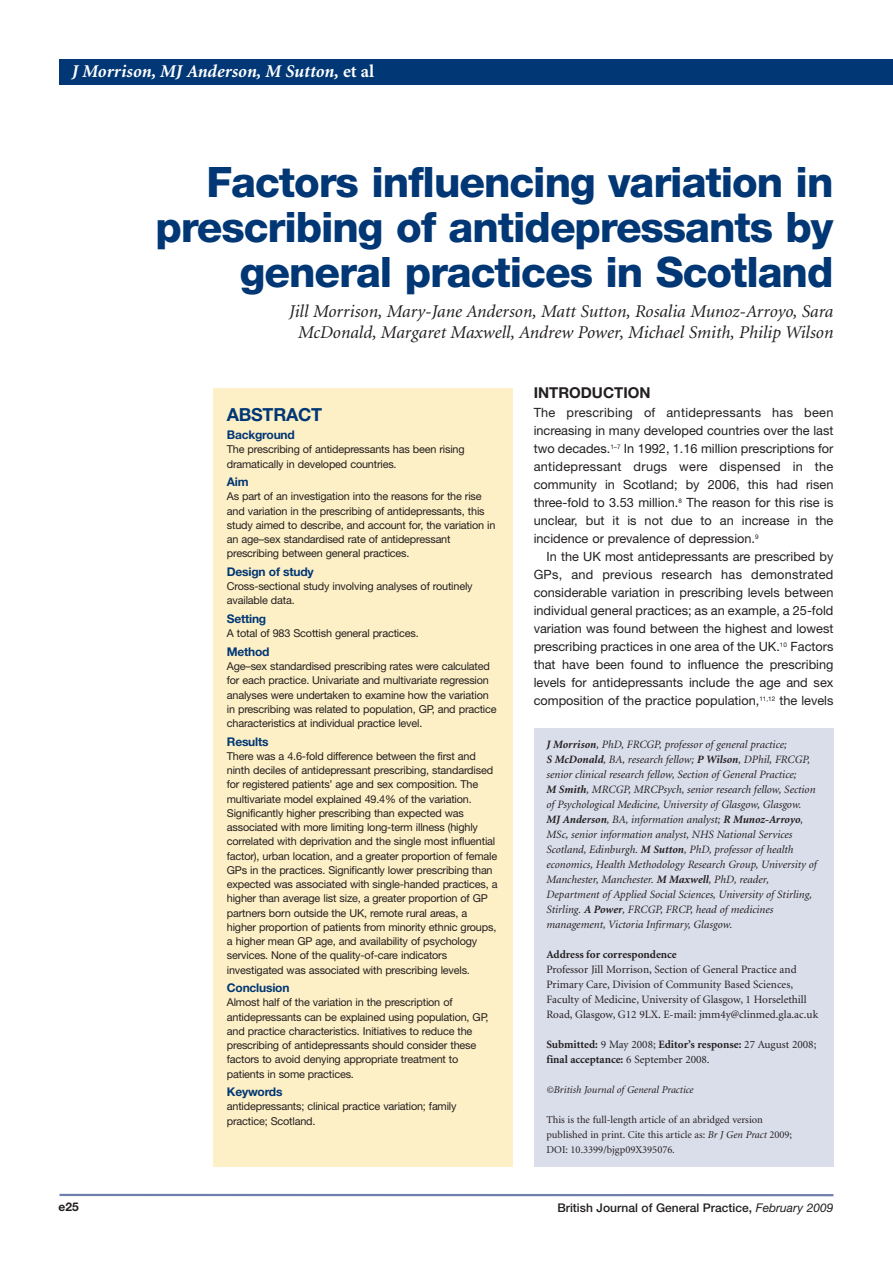
<style>
.page{position:relative;width:893px;height:1263px;background:#fff}
.page>*{position:absolute;margin:0;border:0;box-sizing:border-box;transform-origin:0 0}
.t1{font:800 42px/45px "Helvetica Neue";letter-spacing:-.025em;color:#013775;text-align:right}
.t2{font:italic 18px/21px "Minion";color:#231f20;text-align:center}
.t3{font:italic 700 18px "Minion";color:#fff}
.t4{font:700 18px "Helvetica Neue";letter-spacing:-.015em;color:#013775}
.t5{font:700 15px "Helvetica Neue";color:#231f20}
.t6{font:12.75px/18px "Helvetica Neue";color:#231f20;text-align:justify}
.t7{font:700 12px "Helvetica Neue";letter-spacing:-.015em;color:#013775}
.t8{font:500 12px "Helvetica Neue";color:#231f20}
.t9{font:700 12px "Helvetica Neue";color:#231f20}
.t10{font:italic 11.25px/15px "Minion";color:#231f20}
.t11{font:11.25px/15px "Minion";color:#231f20}
.t12{font:700 11.25px/15px "Minion";color:#231f20}
.t13{font:10.8px/14.2px "Helvetica Neue";letter-spacing:-.015em;color:#231f20}
.t14{font:10.5px/15px "Minion";color:#231f20}
.t15{font:italic 10.5px "Minion";color:#231f20}
.s1{font-style:normal}
.s2{font-weight:700}
.s3{font-weight:400}
.s4{font-style:italic}
.s5{font-weight:400;font-style:italic}
</style>
<div class="page">
<div style="left:213px;top:388px;width:299px;height:779px;background:#fef0c6"></div>
<div style="left:534px;top:728px;width:299px;height:439px;background:#dadeeb"></div>
<hr style="left:60px;top:1194px;width:773px;height:2px;background:#6e7fad">
<div style="left:60px;top:60px;width:833px;height:25px;background:#013775"></div>
<h2 class="t3" style="left:72px;top:64px;width:304px">J Morrison, MJ Anderson, M Sutton, <span class="s1">et al</span></h2>
<h1 class="t1" style="left:155px;top:163px;width:680px">Factors influencing variation in prescribing of antidepressants by general practices in Scotland</h1>
<h2 class="t2" style="left:289px;top:302px;width:546px">Jill Morrison, Mary-Jane Anderson, Matt Sutton, Rosalia Munoz-Arroyo, Sara<br>McDonald, Margaret Maxwell, Andrew Power, Michael Smith, Philip Wilson</h2>
<p class="t9" style="left:58px;top:1202px;width:22px">e25</p>
<h2 class="t4" style="left:227px;top:408px;width:97px">ABSTRACT</h2>
<p class="t7" style="left:227px;top:431px;width:69px">Background</p>
<p class="t13" style="left:227px;top:444px;width:239px">The prescribing of antidepressants has been rising dramatically in developed countries.</p>
<p class="t7" style="left:227px;top:478px;width:23px">Aim</p>
<p class="t13" style="left:227px;top:491px;width:270px">As part of an investigation into the reasons for the rise and variation in the prescribing of antidepressants, this study aimed to describe, and account for, the variation in an age–sex standardised rate of antidepressant prescribing between general practices.</p>
<p class="t7" style="left:227px;top:567px;width:88px">Design of study</p>
<p class="t13" style="left:227px;top:580px;width:247px">Cross-sectional study involving analyses of routinely available data.</p>
<p class="t7" style="left:227px;top:614px;width:41px">Setting</p>
<p class="t13" style="left:227px;top:627px;width:193px">A total of 983 Scottish general practices.</p>
<p class="t7" style="left:227px;top:647px;width:44px">Method</p>
<p class="t13" style="left:227px;top:660px;width:271px">Age–sex standardised prescribing rates were calculated for each practice. Univariate and multivariate regression analyses were undertaken to examine how the variation in prescribing was related to population, GP, and practice characteristics at individual practice level.</p>
<p class="t7" style="left:227px;top:737px;width:43px">Results</p>
<p class="t13" style="left:227px;top:750px;width:272px">There was a 4.6-fold difference between the first and ninth deciles of antidepressant prescribing, standardised for registered patients’ age and sex composition. The multivariate model explained 49.4% of the variation.<br>Significantly higher prescribing than expected was associated with more limiting long-term illness (highly correlated with deprivation and the single most influential factor), urban location, and a greater proportion of female GPs in the practices. Significantly lower prescribing than expected was associated with single-handed practices, a higher than average list size, a greater proportion of GP partners born outside the UK, remote rural areas, a higher proportion of patients from minority ethnic groups, a higher mean GP age, and availability of psychology services. None of the quality-of-care indicators investigated was associated with prescribing levels.</p>
<p class="t7" style="left:227px;top:983px;width:64px">Conclusion</p>
<p class="t13" style="left:227px;top:996px;width:263px">Almost half of the variation in the prescription of antidepressants can be explained using population, GP, and practice characteristics. Initiatives to reduce the prescribing of antidepressants should consider these factors to avoid denying appropriate treatment to patients in some practices.</p>
<p class="t7" style="left:227px;top:1087px;width:57px">Keywords</p>
<p class="t13" style="left:227px;top:1100px;width:231px">antidepressants; clinical practice variation; family practice; Scotland.</p>
<h3 class="t5" style="left:534px;top:387px;width:118px">INTRODUCTION</h3>
<p class="t6" style="left:534px;top:405px;width:301px">The prescribing of antidepressants has been increasing in many developed countries over the last two decades.<sup>1–7</sup> In 1992, 1.16 million prescriptions for antidepressant drugs were dispensed in the community in Scotland; by 2006, this had risen three-fold to 3.53 million.<sup>8</sup> The reason for this rise is unclear, but it is not due to an increase in the incidence or prevalence of depression.<sup>9</sup></p>
<p class="t6" style="left:534px;top:549px;width:301px;text-indent:13px">In the UK most antidepressants are prescribed by GPs, and previous research has demonstrated considerable variation in prescribing levels between individual general practices; as an example, a 25-fold variation was found between the highest and lowest prescribing practices in one area of the UK.<sup>10</sup> Factors that have been found to influence the prescribing levels for antidepressants include the age and sex composition of the practice population,<sup>11,12</sup> the levels</p>
<p class="t10" style="left:546px;top:738px;width:272px"><span class="s2">J Morrison</span>, PhD, FRCGP, professor of general practice;<br><span class="s2">S McDonald</span>, BA, research fellow; <span class="s2">P Wilson</span>, DPhil, FRCGP, senior clinical research fellow, Section of General Practice;<br><span class="s2">M Smith</span>, MRCGP, MRCPsych, senior research fellow, Section of Psychological Medicine, University of Glasgow, Glasgow.<br><span class="s2">MJ Anderson</span>, BA, information analyst; <span class="s2">R Munoz-Arroyo</span>, MSc, senior information analyst, NHS National Services Scotland, Edinburgh. <span class="s2">M Sutton</span>, PhD, professor of health economics, Health Methodology Research Group, University of Manchester, Manchester. <span class="s2">M Maxwell</span>, PhD, reader, Department of Applied Social Sciences, University of Stirling, Stirling. <span class="s2">A Power</span>, FRCGP, FRCP, head of medicines management, Victoria Infirmary, Glasgow.</p>
<p class="t12" style="left:546px;top:948px;width:132px">Address for correspondence</p>
<p class="t11" style="left:546px;top:963px;width:273px">Professor Jill Morrison, Section of General Practice and Primary Care, Division of Community Based Sciences, Faculty of Medicine, University of Glasgow, 1 Horselethill Road, Glasgow, G12 9LX. E-mail: jmm4y@clinmed.gla.ac.uk</p>
<p class="t12" style="left:546px;top:1038px;width:271px">Submitted: <span class="s3">9 May 2008;</span> Editor’s response: <span class="s3">27 August 2008; </span>final acceptance: <span class="s3">6 September 2008.</span></p>
<p class="t15" style="left:546px;top:1086px;width:149px">©British Journal of General Practice</p>
<p class="t14" style="left:546px;top:1113px;width:247px">This is the full-length article of an abridged version published in print. Cite this article as: <span class="s4">Br J Gen Pract</span> 2009;<br>DOI: 10.3399/bjgp09X395076<span class="s4">.</span></p>
<p class="t8" style="left:557px;top:1203px;width:278px">British Journal of General Practice, <span class="s5">February 2009</span></p>
</div>
